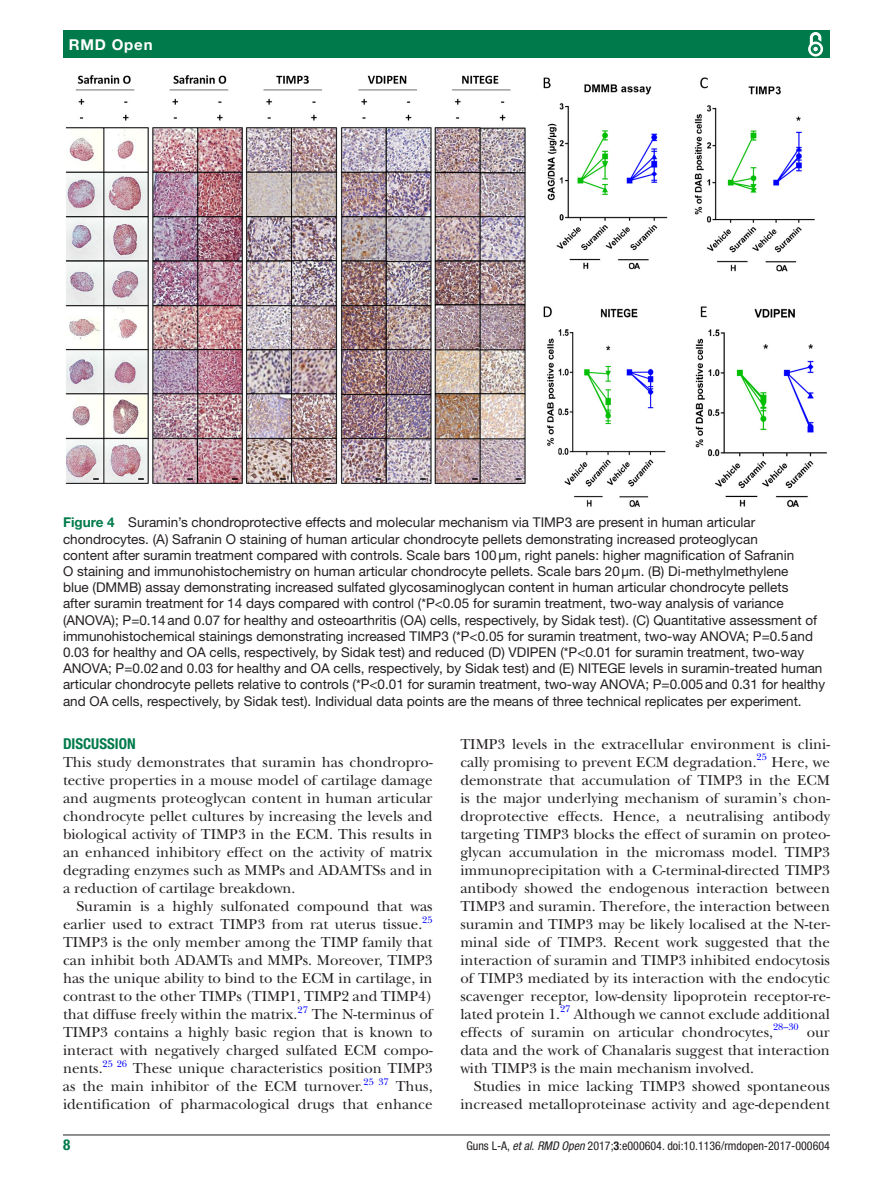
<style>
.page{position:relative;width:893px;height:1191px;background:#fff}
.page>*{position:absolute;margin:0;border:0;box-sizing:border-box;transform-origin:0 0}
.t1{font:15px/18px "New Baskerville";color:#231f20;text-align:justify}
.t2{font:700 condensed 15px "Helvetica Neue LT Std";color:#007a4b}
.t3{font:700 15px "Helvetica Neue LT Std";letter-spacing:.055em;color:#fff}
.t4{font:13.5px/16.2px "Helvetica Neue LT Std";color:#231f20}
.t5{font:condensed 12px "Helvetica Neue LT Std";color:#231f20}
.t6{font:9.9px "New Baskerville";color:#00f}
.s1{font-weight:700;color:#007a4b}
.s2{font-style:italic}
.s3{font-weight:700}
</style>
<div class="page">
<hr style="left:63px;top:1134px;width:767px;height:1px;background:#231f20">
<div style="left:63px;top:31px;width:767px;height:27px;background:#007a4b"></div>
<svg style="left:808px;top:32px;width:16px;height:25px"></svg>
<div style="left:812px;top:45px;width:7px;height:8px;border:1px solid #007a4b;border-radius:50%"></div>
<img style="left:65px;top:75px;width:762px;height:433px">
<p class="t3" style="left:69px;top:35px;width:85px">RMD Open</p>
<p class="t4" style="left:63px;top:514px;width:764px"><span class="s1">Figure 4</span> Suramin’s chondroprotective effects and molecular mechanism via TIMP3 are present in human articular chondrocytes. (A) Safranin O staining of human articular chondrocyte pellets demonstrating increased proteoglycan<br>content after suramin treatment compared with controls. Scale bars 100µm, right panels: higher magnification of Safranin<br>O staining and immunohistochemistry on human articular chondrocyte pellets. Scale bars 20µm. (B) Di-methylmethylene<br>blue (DMMB) assay demonstrating increased sulfated glycosaminoglycan content in human articular chondrocyte pellets<br>after suramin treatment for 14 days compared with control (*P&lt;0.05 for suramin treatment, two-way analysis of variance (ANOVA); P=0.14and 0.07 for healthy and osteoarthritis (OA) cells, respectively, by Sidak test). (C) Quantitative assessment of immunohistochemical stainings demonstrating increased TIMP3 (*P&lt;0.05 for suramin treatment, two-way ANOVA; P=0.5and 0.03 for healthy and OA cells, respectively, by Sidak test) and reduced (D) VDIPEN (*P&lt;0.01 for suramin treatment, two-way ANOVA; P=0.02and 0.03 for healthy and OA cells, respectively, by Sidak test) and (E) NITEGE levels in suramin-treated human articular chondrocyte pellets relative to controls (*P&lt;0.01 for suramin treatment, two-way ANOVA; P=0.005and 0.31 for healthy and OA cells, respectively, by Sidak test). Individual data points are the means of three technical replicates per experiment.</p>
<p class="t2" style="left:63px;top:735px;width:74px">DISCUSSION</p>
<p class="t1" style="left:63px;top:753px;width:371px">This study demonstrates that suramin has chondropro&shy;tective properties in a mouse model of cartilage damage and augments proteoglycan content in human articular chondrocyte pellet cultures by increasing the levels and biological activity of TIMP3 in the ECM. This results in an enhanced inhibitory effect on the activity of matrix degrading enzymes such as MMPs and ADAMTSs and in a reduction of cartilage breakdown.</p>
<p class="t1" style="left:63px;top:897px;width:371px;text-indent:14px">Suramin is a highly sulfonated compound that was earlier used to extract TIMP3 from rat uterus tissue.</p>
<p class="t1" style="left:460px;top:735px;width:371px">TIMP3 levels in the extracellular environment is clini&shy;cally promising to prevent ECM degradation.</p>
<p class="t6" style="left:757px;top:751px;width:12px">25</p>
<p class="t1" style="left:460px;top:753px;width:371px;text-indent:311px">Here, we demonstrate that accumulation of TIMP3 in the ECM is the major underlying mechanism of suramin’s chon&shy;droprotective effects. Hence, a neutralising antibody targeting TIMP3 blocks the effect of suramin on proteo&shy;glycan accumulation in the micromass model. TIMP3 immunoprecipitation with a C-terminal-directed TIMP3 antibody showed the endogenous interaction between TIMP3 and suramin. Therefore, the interaction between suramin and TIMP3 may be likely localised at the N-ter&shy;minal side of TIMP3. Recent work suggested that the interaction of suramin and TIMP3 inhibited endocytosis of TIMP3 mediated by its interaction with the endocytic scavenger receptor, low-density lipoprotein receptor-re&shy;lated protein 1.</p>
<p class="t6" style="left:422px;top:913px;width:12px">25</p>
<p class="t1" style="left:63px;top:933px;width:371px">TIMP3 is the only member among the TIMP family that can inhibit both ADAMTs and MMPs. Moreover, TIMP3 has the unique ability to bind to the ECM in cartilage, in contrast to the other TIMPs (TIMP1, TIMP2 and TIMP4) that diffuse freely within the matrix.<sup>27</sup> The N-terminus of TIMP3 contains a highly basic region that is known to interact with negatively charged sulfated ECM compo&shy;nents.</p>
<p class="t6" style="left:560px;top:1003px;width:12px">27</p>
<p class="t1" style="left:460px;top:1005px;width:371px;text-indent:114px">Although we cannot exclude additional effects of suramin on articular chondrocytes,</p>
<p class="t6" style="left:773px;top:1021px;width:27px">28–30</p>
<p class="t1" style="left:460px;top:1023px;width:371px;text-indent:346px">our data and the work of Chanalaris suggest that interaction with TIMP3 is the main mechanism involved.</p>
<p class="t1" style="left:460px;top:1077px;width:371px;text-align:right">Studies in mice lacking TIMP3 showed spontaneous increased metalloproteinase activity and age-dependent</p>
<p class="t6" style="left:103px;top:1057px;width:26px">25 26</p>
<p class="t1" style="left:63px;top:1059px;width:371px;text-indent:70px">These unique characteristics position TIMP3 as the main inhibitor of the ECM turnover.</p>
<p class="t6" style="left:363px;top:1075px;width:27px">25 37</p>
<p class="t1" style="left:63px;top:1077px;width:371px;text-align:right">Thus,<br>identification of pharmacological drugs that enhance</p>
<p class="t2" style="left:63px;top:1135px;width:9px">8</p>
<p class="t5" style="left:466px;top:1138px;width:365px">Guns L-A, <span class="s2">et al</span>. <span class="s2">RMD Open</span> 2017;<span class="s3">3</span>:e000604. doi:10.1136/rmdopen-2017-000604</p>
</div>
